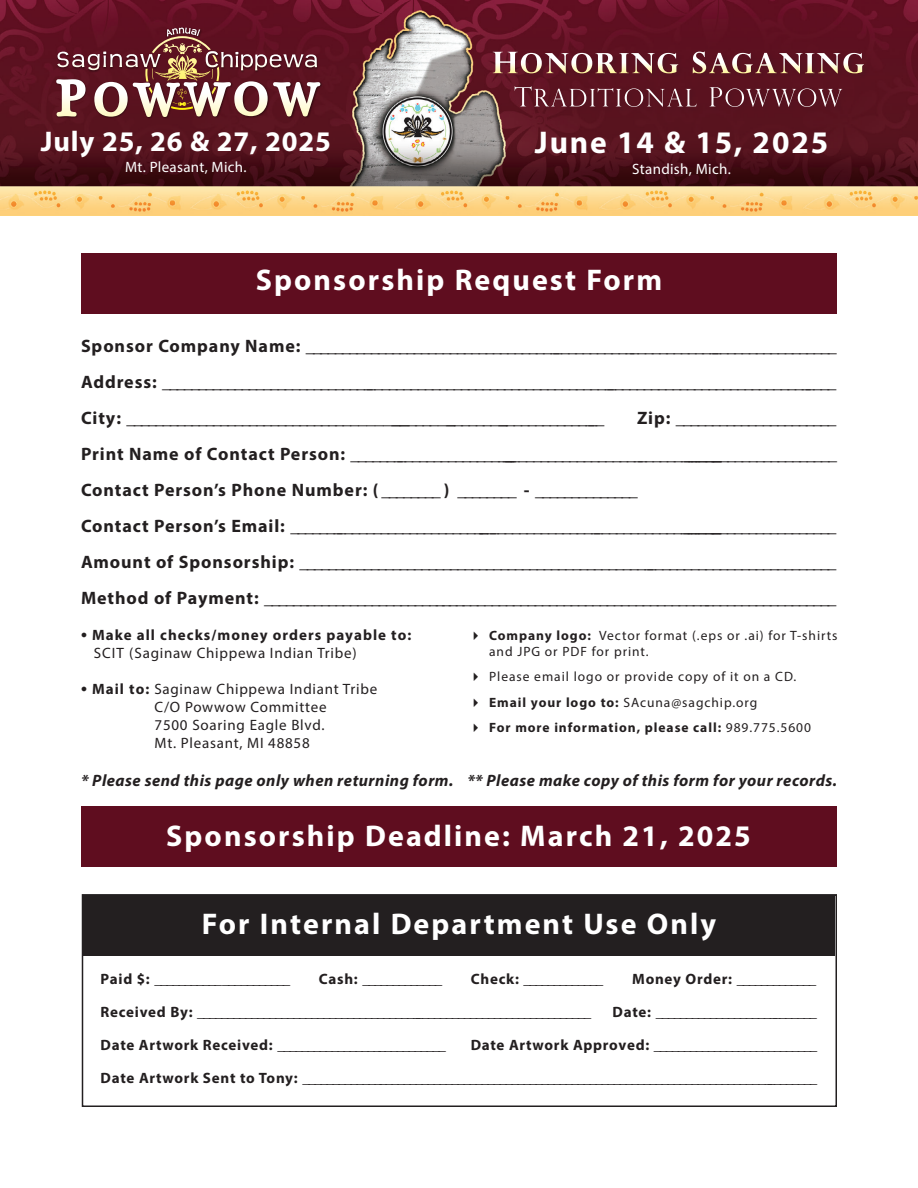
<style>
.page{position:relative;width:918px;height:1188px;background:#fff}
.page>*{position:absolute;margin:0;border:0;box-sizing:border-box;transform-origin:0 0}
.t1{font:700 31.5px "Myriad Pro";letter-spacing:.06em;color:#fff}
.t2{font:700 30px "Myriad Pro";letter-spacing:.07em;color:#fff}
.t3{font:700 28.5px "Myriad Pro";letter-spacing:.03em;color:#fff}
.t4{font:700 18px "Myriad Pro";letter-spacing:.05em;color:#231f20}
.t5{font:italic 700 16.5px "Myriad Pro";letter-spacing:.03em;color:#231f20}
.t6{font:700 15px "Myriad Pro";letter-spacing:.05em;color:#231f20}
.t7{font:15px "Myriad Pro";letter-spacing:.05em;color:#231f20}
.t8{font:700 15px "Myriad Pro";letter-spacing:.07em;color:#231f20}
.t9{font:15px "Myriad Pro";letter-spacing:.02em;color:#fff}
.t10{font:13.5px/16.2px "Myriad Pro";letter-spacing:.07em;color:#231f20}
.t11{font:700 13.5px "Myriad Pro";letter-spacing:.07em;color:#231f20}
.s1{font-family:"Adobe Garamond Pro"}
.s2{font-family:"Adobe Garamond Pro";font-weight:700}
.s3{font-weight:700}
.s4{font-weight:400}
</style>
<div class="page">
<div style="left:81px;top:253px;width:756px;height:60px;background:#5f0d1f"></div>
<div style="left:82px;top:806px;width:755px;height:61px;background:#5f0d1f"></div>
<div style="left:83px;top:895px;width:752px;height:61px;background:#231f20"></div>
<img style="left:0;top:0;width:918px;height:216px">
<img style="left:165px;top:26px;width:38px;height:2px">
<img style="left:54px;top:77px;width:269px;height:43px">
<svg style="left:56px;top:28px;width:264px;height:89px;background:#844d51"></svg>
<div style="left:512px;top:84px;width:336px;height:29px;background:#59121f"></div>
<svg style="left:515px;top:86px;width:327px;height:21px"></svg>
<div style="left:491px;top:49px;width:379px;height:31px;background:#231f20;opacity:.2"></div>
<svg style="left:493px;top:52px;width:371px;height:21px;background:#8d5a5d"></svg>
<div style="left:82px;top:894px;width:755px;height:213px;border:2px solid #231f20"></div>
<p class="t3" style="left:41px;top:123px;width:292px">July 25, 26 &amp; 27, 2025</p>
<p class="t9" style="left:125px;top:158px;width:123px">Mt. Pleasant, Mich.</p>
<p class="t1" style="left:535px;top:122px;width:295px">June 14 &amp; 15, 2025</p>
<p class="t9" style="left:632px;top:160px;width:100px">Standish, Mich.</p>
<p class="t2" style="left:256px;top:261px;width:408px">Sponsorship Request Form</p>
<p class="t4" style="left:81px;top:334px;width:757px">Sponsor Company Name: ___________________________________________________________________________</p>
<p class="t4" style="left:81px;top:370px;width:757px">Address: _______________________________________________________________________________________________</p>
<p class="t4" style="left:81px;top:406px;width:525px">City : __________________________________________________________________</p>
<p class="t4" style="left:637px;top:406px;width:201px">Zip: ______________________</p>
<p class="t4" style="left:81px;top:442px;width:642px">Print Name of Contac t Person: _______________________________________________________</p>
<p class="t4" style="left:684px;top:442px;width:155px">____ ________________</p>
<p class="t4" style="left:81px;top:478px;width:558px">Contact Person’s Phone Number: ( ________ ) ________ - ______________</p>
<p class="t4" style="left:81px;top:514px;width:642px">Contac t Person’s Email: ______________________________________________________________</p>
<p class="t4" style="left:684px;top:514px;width:155px">____ ________________</p>
<p class="t4" style="left:81px;top:550px;width:757px">Amount of Sponsorship: ___________________________________________________________________________</p>
<p class="t4" style="left:81px;top:586px;width:757px">Method of Payment: ________________________________________________________________________________</p>
<p class="t8" style="left:81px;top:625px;width:332px"><span class="s1">•</span> Make all checks/money orders payable to:</p>
<p class="t7" style="left:94px;top:643px;width:264px">SCIT (Saginaw Chippewa Indian Tribe)</p>
<p class="t7" style="left:81px;top:679px;width:298px"><span class="s2">•</span> <span class="s3">Mail to:</span> Saginaw Chippewa Indiant Tribe</p>
<p class="t7" style="left:155px;top:697px;width:173px">C/O Powwow Committee</p>
<p class="t7" style="left:155px;top:715px;width:171px">7500 Soaring Eagle Blvd.</p>
<p class="t7" style="left:155px;top:733px;width:157px">Mt. Pleasant, MI 48858</p>
<p class="t10" style="left:489px;top:627px;width:350px;text-indent:-20px">✔ <span class="s3">Company logo:</span> Vector format (.eps or .ai) for T-shirts and JPG or PDF for print.</p>
<p class="t10" style="left:469px;top:669px;width:329px">✔ Please email logo or provide copy of it on a CD.</p>
<p class="t10" style="left:469px;top:694px;width:290px">✔ <span class="s3">Email your logo to:</span> SAcuna@sagchip.org</p>
<p class="t11" style="left:469px;top:719px;width:344px">✔ For more information, please call: <span class="s4">989.775.5600</span></p>
<p class="t5" style="left:81px;top:770px;width:758px">* Please send this page only when returning form. ** Please make copy of this form for your records.</p>
<p class="t2" style="left:166px;top:816px;width:586px">Sponsorship Deadline: March 21, 2025</p>
<p class="t2" style="left:202px;top:904px;width:516px">For Internal Department Use Only</p>
<p class="t6" style="left:101px;top:970px;width:191px">Paid $: ______________________</p>
<p class="t6" style="left:319px;top:970px;width:125px">Cash: _____________</p>
<p class="t6" style="left:471px;top:970px;width:134px">Check: _____________</p>
<p class="t6" style="left:632px;top:970px;width:186px">Money Order: _____________</p>
<p class="t6" style="left:101px;top:1003px;width:492px">Received By : __________________________________________________________________</p>
<p class="t6" style="left:613px;top:1003px;width:206px">Date: ___________________________</p>
<p class="t6" style="left:101px;top:1036px;width:347px">Date Ar t work Received: ____________________________</p>
<p class="t6" style="left:471px;top:1036px;width:348px">Date Ar twork Approved: ___________________________</p>
<p class="t6" style="left:101px;top:1069px;width:718px">Date Ar t work S ent to Tony: ______________________________________________________________________________________</p>
</div>
